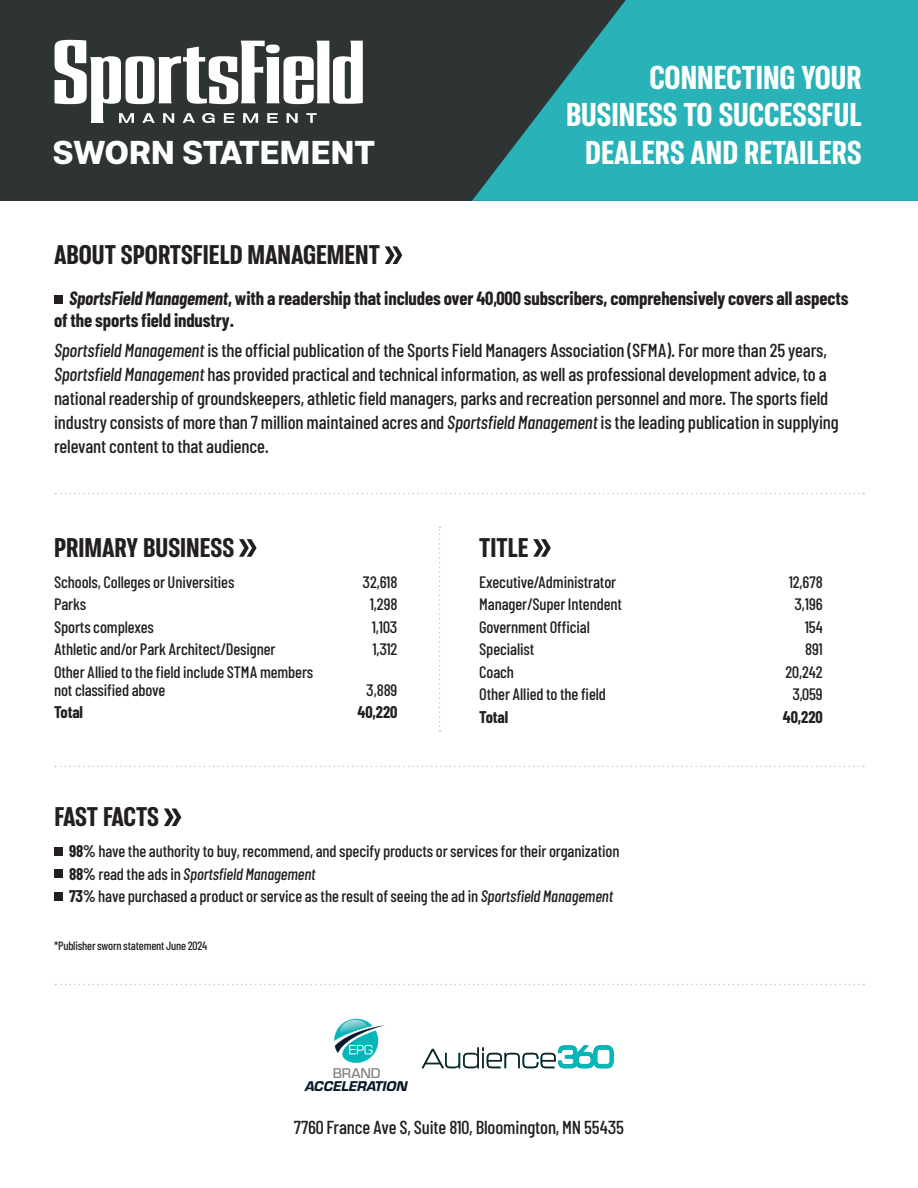
<style>
.page{position:relative;width:918px;height:1188px;background:#fff}
.page>*{position:absolute;margin:0;border:0;box-sizing:border-box;transform-origin:0 0}
.t1{font:900 condensed 33px "Molde";color:#fff}
.t2{font:700 33px "Molde";letter-spacing:-.01em;color:#fff}
.t3{font:900 condensed 27px "Molde";color:#231f20}
.Source{font:500 18.75px/24px "Barlow Condensed";letter-spacing:-.005em;color:#231f20}
.Source-2{font:700 18.75px/22.5px "Barlow Condensed";letter-spacing:-.005em;color:#231f20}
.Source-3{font:500 16.5px "Barlow Condensed";letter-spacing:-.005em;color:#231f20}
.Source-4{font:italic 500 16.5px "Barlow Condensed";letter-spacing:-.005em;color:#231f20}
.Source-5{font:700 16.5px "Barlow Condensed";letter-spacing:-.005em;color:#231f20}
.t4{font:14.7px/13.4px "Eurostile Hea Ita";color:#08182a;text-align:center}
.Source-6{font:500 12px "Barlow Condensed";letter-spacing:-.015em;color:#231f20}
.s1{font-style:italic}
.s2{font-weight:700}
.s3{font-weight:700;font-style:normal}
.s4{font-style:normal}
.s5{font-family:"Eurostile";font-weight:500;color:#808285}
</style>
<div class="page">
<div style="left:0;top:0;width:918px;height:201px;background:#2e3434"></div>
<svg style="left:55px;top:40px;width:308px;height:83px"></svg>
<svg style="left:472px;top:0;width:446px;height:201px;fill:#29b2b8"></svg>
<svg style="left:385px;top:246px;width:17px;height:18px"></svg>
<svg style="left:55px;top:984px;width:809px;height:1px"></svg>
<svg style="left:422px;top:1045px;width:192px;height:23px"></svg>
<svg style="left:334px;top:1019px;width:51px;height:44px"></svg>
<div style="left:54px;top:847px;width:8px;height:9px;background:#231f20"></div>
<div style="left:54px;top:870px;width:8px;height:8px;background:#231f20"></div>
<div style="left:54px;top:892px;width:8px;height:9px;background:#231f20"></div>
<svg style="left:239px;top:539px;width:18px;height:18px"></svg>
<svg style="left:533px;top:539px;width:18px;height:18px"></svg>
<svg style="left:164px;top:808px;width:17px;height:18px"></svg>
<svg style="left:55px;top:493px;width:809px;height:1px"></svg>
<svg style="left:55px;top:766px;width:809px;height:1px"></svg>
<svg style="left:439px;top:526px;width:2px;height:206px"></svg>
<div style="left:54px;top:295px;width:8px;height:8px;background:#231f20"></div>
<p class="t2" style="left:52px;top:130px;width:324px">SWORN STATEMENT</p>
<p class="t3" style="left:54px;top:238px;width:328px">ABOUT SPORTSFIELD MANAGEMENT</p>
<p class="t1" style="left:649px;top:56px;width:214px">CONNECTING YOUR</p>
<p class="t1" style="left:566px;top:94px;width:297px">BUSINESS TO SUCCESSFUL</p>
<p class="t1" style="left:585px;top:131px;width:278px">DEALERS AND RETAILERS</p>
<p class="Source-2" style="left:54px;top:286px;width:796px;text-indent:15px"><span class="s1">SportsField Management</span>, with a readership that includes over 40,000 subscribers, comprehensively covers all aspects of the sports field industry.</p>
<p class="Source" style="left:54px;top:338px;width:786px"><span class="s1">Sportsfield Management</span> is the official publication of the Sports Field Managers Association (SFMA). For more than 25 years, <span class="s1">Sportsfield Management</span> has provided practical and technical information, as well as professional development advice, to a national readership of groundskeepers, athletic field managers, parks and recreation personnel and more. The sports field industry consists of more than 7 million maintained acres and <span class="s1">Sportsfield Management</span> is the leading publication in supplying relevant content to that audience.</p>
<p class="t3" style="left:54px;top:531px;width:182px">PRIMARY BUSINESS</p>
<p class="t3" style="left:479px;top:531px;width:51px">TITLE</p>
<p class="Source-3" style="left:54px;top:572px;width:182px">Schools, Colleges or Universities</p>
<p class="Source-3" style="left:363px;top:572px;width:36px">32,618</p>
<p class="Source-3" style="left:54px;top:594px;width:34px">Parks</p>
<p class="Source-3" style="left:370px;top:594px;width:29px">1,298</p>
<p class="Source-3" style="left:54px;top:617px;width:102px">Sports complexes</p>
<p class="Source-3" style="left:372px;top:617px;width:27px">1,103</p>
<p class="Source-3" style="left:54px;top:639px;width:223px">Athletic and/or Park Architect/Designer</p>
<p class="Source-3" style="left:372px;top:639px;width:27px">1,312</p>
<p class="Source-3" style="left:54px;top:662px;width:261px">Other Allied to the field include STMA members</p>
<p class="Source-3" style="left:54px;top:680px;width:113px">not classified above</p>
<p class="Source-3" style="left:366px;top:680px;width:33px">3,889</p>
<p class="Source-5" style="left:54px;top:702px;width:31px">Total</p>
<p class="Source-5" style="left:358px;top:702px;width:41px">40,220</p>
<p class="t3" style="left:55px;top:800px;width:106px">FAST FACTS</p>
<p class="Source-3" style="left:479px;top:572px;width:139px">Executive/Administrator</p>
<p class="Source-3" style="left:789px;top:572px;width:36px">12,678</p>
<p class="Source-3" style="left:479px;top:594px;width:144px">Manager/Super Intendent</p>
<p class="Source-3" style="left:794px;top:594px;width:30px">3,196</p>
<p class="Source-3" style="left:479px;top:617px;width:112px">Government Official</p>
<p class="Source-3" style="left:805px;top:617px;width:20px">154</p>
<p class="Source-3" style="left:479px;top:639px;width:57px">Specialist</p>
<p class="Source-3" style="left:805px;top:639px;width:19px">891</p>
<p class="Source-3" style="left:479px;top:662px;width:36px">Coach</p>
<p class="Source-3" style="left:786px;top:662px;width:39px">20,242</p>
<p class="Source-3" style="left:479px;top:684px;width:128px">Other Allied to the field</p>
<p class="Source-3" style="left:792px;top:684px;width:32px">3,059</p>
<p class="Source-5" style="left:479px;top:707px;width:31px">Total</p>
<p class="Source-5" style="left:783px;top:707px;width:41px">40,220</p>
<p class="Source-3" style="left:69px;top:841px;width:552px"><span class="s2">98%</span> have the authority to buy, recommend, and specify products or services for their organization</p>
<p class="Source-4" style="left:69px;top:863px;width:248px"><span class="s3">88%</span> <span class="s4">read the ads in</span> Sportsfield Management</p>
<p class="Source-3" style="left:69px;top:886px;width:546px"><span class="s2">73%</span> have purchased a product or service as the result of seeing the ad in <span class="s1">Sportsfield Management</span></p>
<p class="Source-6" style="left:54px;top:938px;width:155px">*Publisher sworn statement June 2024</p>
<p class="t4" style="left:305px;top:1065px;width:104px"><span class="s5">BRAND<br></span>ACCELERATION</p>
<p class="Source" style="left:294px;top:1115px;width:332px">7760 France Ave S, Suite 810, Bloomington, MN 55435</p>
</div>
